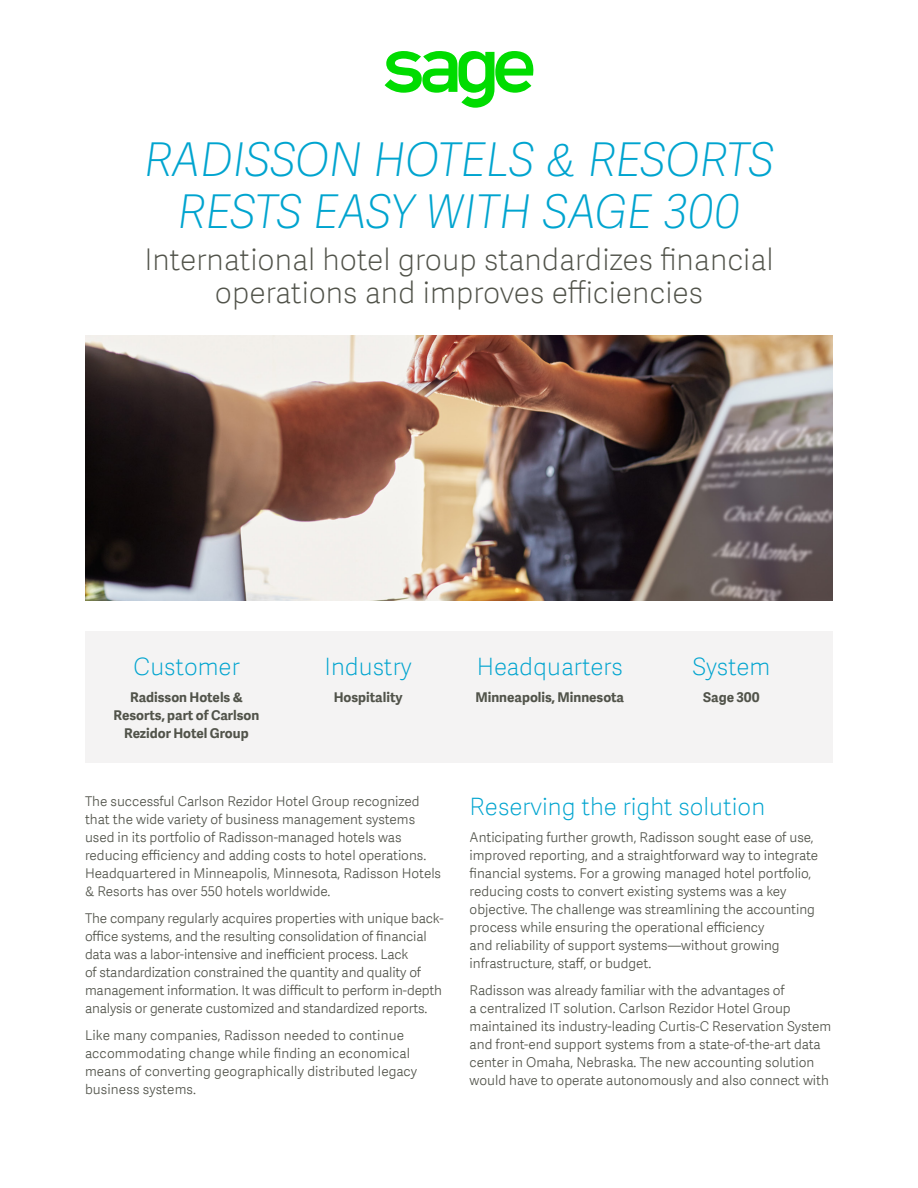
<style>
.page{position:relative;width:918px;height:1188px;background:#fff}
.page>*{position:absolute;margin:0;border:0;box-sizing:border-box;transform-origin:0 0}
.Big_headline{font:italic 46.5px/52.5px "Adelle Sans SAGE Th";color:#00a4cf;text-align:center}
.Mid_headline{font:30px/33px "Adelle Sans SAGE Th";color:#51534a;text-align:center}
.Sub-header{font:24px "Adelle Sans SAGE Th";color:#00a4cf}
.Body_copy{font:13.5px/18px "Adelle Sans SAGE Lt";color:#51534a}
.Body_copy-2{font:700 13.5px/18px "Adelle Sans SAGE";color:#51534a;text-align:center}
</style>
<div class="page">
<img style="left:85px;top:336px;width:748px;height:265px">
<div style="left:85px;top:631px;width:748px;height:132px;background:#f4f3f3"></div>
<svg style="left:385px;top:51px;width:149px;height:57px"></svg>
<p class="Big_headline" style="left:144px;top:131px;width:631px">RADISSON HOTELS &amp; RESORTS<br>RESTS EASY WITH SAGE 300</p>
<p class="Mid_headline" style="left:144px;top:241px;width:631px">International hotel group standardizes financial operations and improves efficiencies</p>
<p class="Sub-header" style="left:133px;top:649px;width:108px">Customer</p>
<p class="Body_copy-2" style="left:114px;top:688px;width:147px">Radisson Hotels &amp;<br>Resorts, part of Carlson<br>Rezidor Hotel Group</p>
<p class="Sub-header" style="left:325px;top:649px;width:89px">Industry</p>
<p class="Body_copy-2" style="left:334px;top:688px;width:70px">Hospitality</p>
<p class="Body_copy" style="left:85px;top:791px;width:358px">The successful Carlson Rezidor Hotel Group recognized that the wide variety of business management systems used in its portfolio of Radisson-managed hotels was reducing efficiency and adding costs to hotel operations.<br>Headquartered in Minneapolis, Minnesota, Radisson Hotels &amp; Resorts has over 550 hotels worldwide.</p>
<p class="Body_copy" style="left:85px;top:908px;width:360px">The company regularly acquires properties with unique back&shy;office systems, and the resulting consolidation of financial data was a labor-intensive and inefficient process. Lack<br>of standardization constrained the quantity and quality of management information. It was difficult to perform in-depth analysis or generate customized and standardized reports.</p>
<p class="Body_copy" style="left:85px;top:1025px;width:334px">Like many companies, Radisson needed to continue accommodating change while finding an economical means of converting geographically distributed legacy business systems.</p>
<p class="Sub-header" style="left:477px;top:649px;width:148px">Headquarters</p>
<p class="Body_copy-2" style="left:475px;top:688px;width:150px">Minneapolis, Minnesota</p>
<p class="Sub-header" style="left:692px;top:649px;width:79px">System</p>
<p class="Body_copy-2" style="left:703px;top:688px;width:58px">Sage 300</p>
<p class="Sub-header" style="left:470px;top:789px;width:297px">Reserving the right solution</p>
<p class="Body_copy" style="left:470px;top:827px;width:350px">Anticipating further growth, Radisson sought ease of use, improved reporting, and a straightforward way to integrate financial systems. For a growing managed hotel portfolio, reducing costs to convert existing systems was a key objective. The challenge was streamlining the accounting process while ensuring the operational efficiency<br>and reliability of support systems—without growing infrastructure, staff, or budget.</p>
<p class="Body_copy" style="left:470px;top:980px;width:363px">Radisson was already familiar with the advantages of<br>a centralized IT solution. Carlson Rezidor Hotel Group maintained its industry-leading Curtis-C Reservation System and front-end support systems from a state-of-the-art data center in Omaha, Nebraska. The new accounting solution would have to operate autonomously and also connect with</p>
</div>
